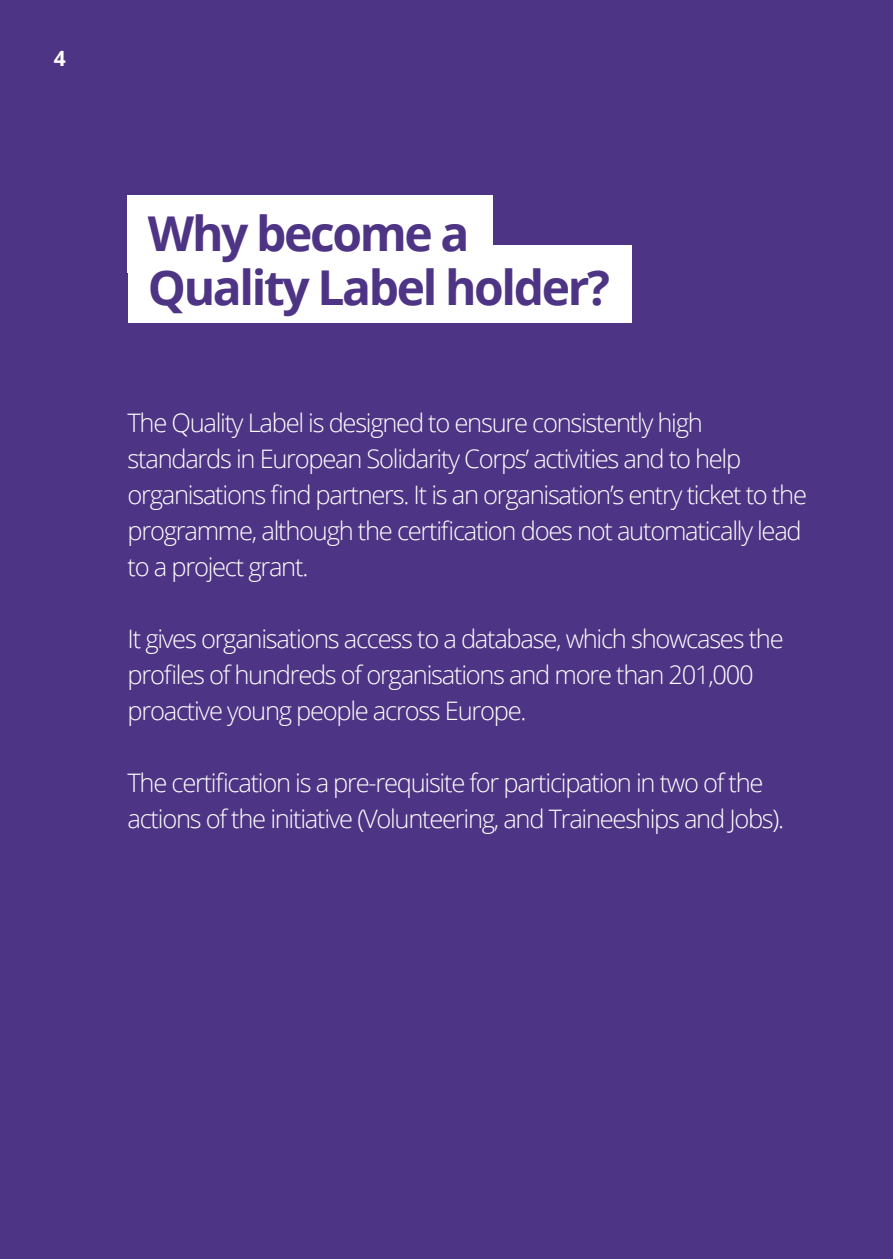
<style>
.page{position:relative;width:893px;height:1259px;background:#4e3484}
.page>*{position:absolute;margin:0;border:0;box-sizing:border-box;transform-origin:0 0}
.t1{font:700 48px/54px "Open Sans";letter-spacing:-.05em;color:#4e3484}
.Body{font:300 25.5px/36px "Open Sans";letter-spacing:-.05em;color:#fff}
.Body-2{font:700 21px "Open Sans";color:#fff}
</style>
<div class="page">
<div style="left:128px;top:245px;width:503px;height:78px;background:#fff"></div>
<div style="left:128px;top:195px;width:365px;height:78px;background:#fff"></div>
<p class="Body-2" style="left:54px;top:44px;width:13px">4</p>
<h1 class="t1" style="left:148px;top:205px;width:463px">Why become a<br>Quality Label holder?</h1>
<p class="Body" style="left:128px;top:404px;width:681px">The Quality Label is designed to ensure consistently high standards in European Solidarity Corps’ activities and to help organisations find partners. It is an organisation’s entry ticket to the programme, although the certification does not automatically lead to a project grant.</p>
<p class="Body" style="left:128px;top:620px;width:658px">It gives organisations access to a database, which showcases the profiles of hundreds of organisations and more than 201,000 proactive young people across Europe.</p>
<p class="Body" style="left:128px;top:764px;width:658px">The certification is a pre-requisite for participation in two of the actions of the initiative (Volunteering, and Traineeships and Jobs).</p>
</div>
